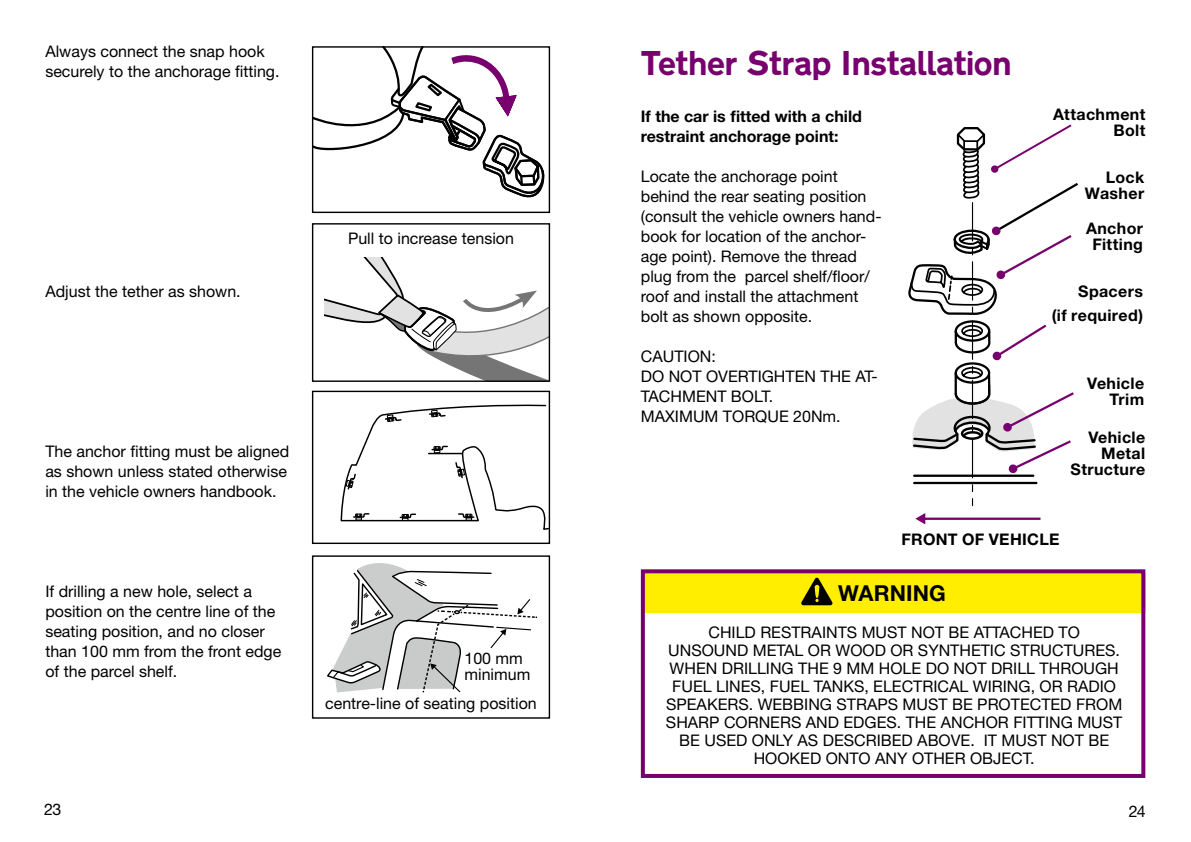
<style>
.page{position:relative;width:1191px;height:842px;background:#fff}
.page>*{position:absolute;margin:0;border:0;box-sizing:border-box;transform-origin:0 0}
.t1{font:700 36px "Transport DOT";letter-spacing:-.03em;color:#77006e}
.t2{font:700 22px "Helvetica Neue LT Std";letter-spacing:.005em;color:#000}
.t3{font:16px/20px "Helvetica Neue LT Std";color:#000}
.t4{font:700 16px/16px "Helvetica Neue LT Std";letter-spacing:.02em;color:#000;text-align:right}
.t5{font:700 16px/20px "Helvetica Neue LT Std";color:#000}
</style>
<div class="page">
<svg style="left:311px;top:46px;width:238px;height:157px"></svg>
<div style="left:312px;top:391px;width:238px;height:153px;border:1px solid #000"></div>
<svg style="left:340px;top:404px;width:210px;height:127px"></svg>
<svg style="left:325px;top:257px;width:223px;height:123px"></svg>
<svg style="left:327px;top:563px;width:210px;height:130px"></svg>
<div style="left:312px;top:223px;width:238px;height:159px;border:1px solid #000"></div>
<div style="left:312px;top:555px;width:238px;height:164px;border:1px solid #000"></div>
<hr style="left:923px;top:518px;width:117px;height:2px;background:#77006e">
<svg style="left:915px;top:513px;width:10px;height:11px"></svg>
<svg style="left:908px;top:124px;width:170px;height:382px"></svg>
<div style="left:641px;top:573px;width:504px;height:40px;background:#fe0"></div>
<div style="left:641px;top:569px;width:504px;height:209px;border:4px solid #77006e"></div>
<svg style="left:801px;top:577px;width:32px;height:29px"></svg>
<p class="t3" style="left:45px;top:41px;width:233px">Always connect the snap hook securely to the anchorage fitting.</p>
<p class="t3" style="left:45px;top:281px;width:194px">Adjust the tether as shown.</p>
<p class="t3" style="left:348px;top:228px;width:167px">Pull to increase tension</p>
<p class="t3" style="left:45px;top:441px;width:245px">The anchor fitting must be aligned as shown unless stated otherwise in the vehicle owners handbook.</p>
<p class="t3" style="left:45px;top:581px;width:237px">If drilling a new hole, select a position on the centre line of the seating position, and no closer than 100 mm from the front edge of the parcel shelf.</p>
<p class="t3" style="left:464px;top:650px;width:67px;line-height:16px">100 mm minimum</p>
<p class="t3" style="left:325px;top:693px;width:213px">centre-line of seating position</p>
<h1 class="t1" style="left:641px;top:43px;width:373px">Tether Strap Installation</h1>
<p class="t5" style="left:641px;top:106px;width:222px">If the car is fitted with a child restraint anchorage point:</p>
<p class="t3" style="left:641px;top:167px;width:242px">Locate the anchorage point behind the rear seating position (consult the vehicle owners hand&shy;book for location of the anchor&shy;age point). Remove the thread plug from the parcel shelf/floor/ roof and install the attachment bolt as shown opposite.</p>
<p class="t3" style="left:641px;top:347px;width:238px">CAUTION:<br>DO NOT OVERTIGHTEN THE AT-<br>TACHMENT BOLT.<br>MAXIMUM TORQUE 20Nm.</p>
<p class="t4" style="left:1053px;top:105px;width:94px">Attachment<br>Bolt</p>
<p class="t4" style="left:1085px;top:169px;width:61px">Lock<br>Washer</p>
<p class="t4" style="left:1086px;top:220px;width:58px;text-align:center">Anchor<br>Fitting</p>
<p class="t4" style="left:1051px;top:278px;width:93px;line-height:24px">Spacers<br>(if required)</p>
<p class="t4" style="left:1087px;top:375px;width:58px">Vehicle<br>Trim</p>
<p class="t4" style="left:1070px;top:429px;width:76px">Vehicle<br>Metal<br>Structure</p>
<p class="t4" style="left:901px;top:531px;width:159px">FRONT OF VEHICLE</p>
<h2 class="t2" style="left:838px;top:579px;width:109px">WARNING</h2>
<p class="t3" style="left:666px;top:623px;width:458px;line-height:18px;text-align:center">CHILD RESTRAINTS MUST NOT BE ATTACHED TO<br>UNSOUND METAL OR WOOD OR SYNTHETIC STRUCTURES.<br>WHEN DRILLING THE 9 MM HOLE DO NOT DRILL THROUGH FUEL LINES, FUEL TANKS, ELECTRICAL WIRING, OR RADIO SPEAKERS. WEBBING STRAPS MUST BE PROTECTED FROM SHARP CORNERS AND EDGES. THE ANCHOR FITTING MUST BE USED ONLY AS DESCRIBED ABOVE. IT MUST NOT BE HOOKED ONTO ANY OTHER OBJECT.</p>
<p class="t3" style="left:44px;top:799px;width:19px">23</p>
<p class="t3" style="left:1128px;top:801px;width:18px">24</p>
</div>
